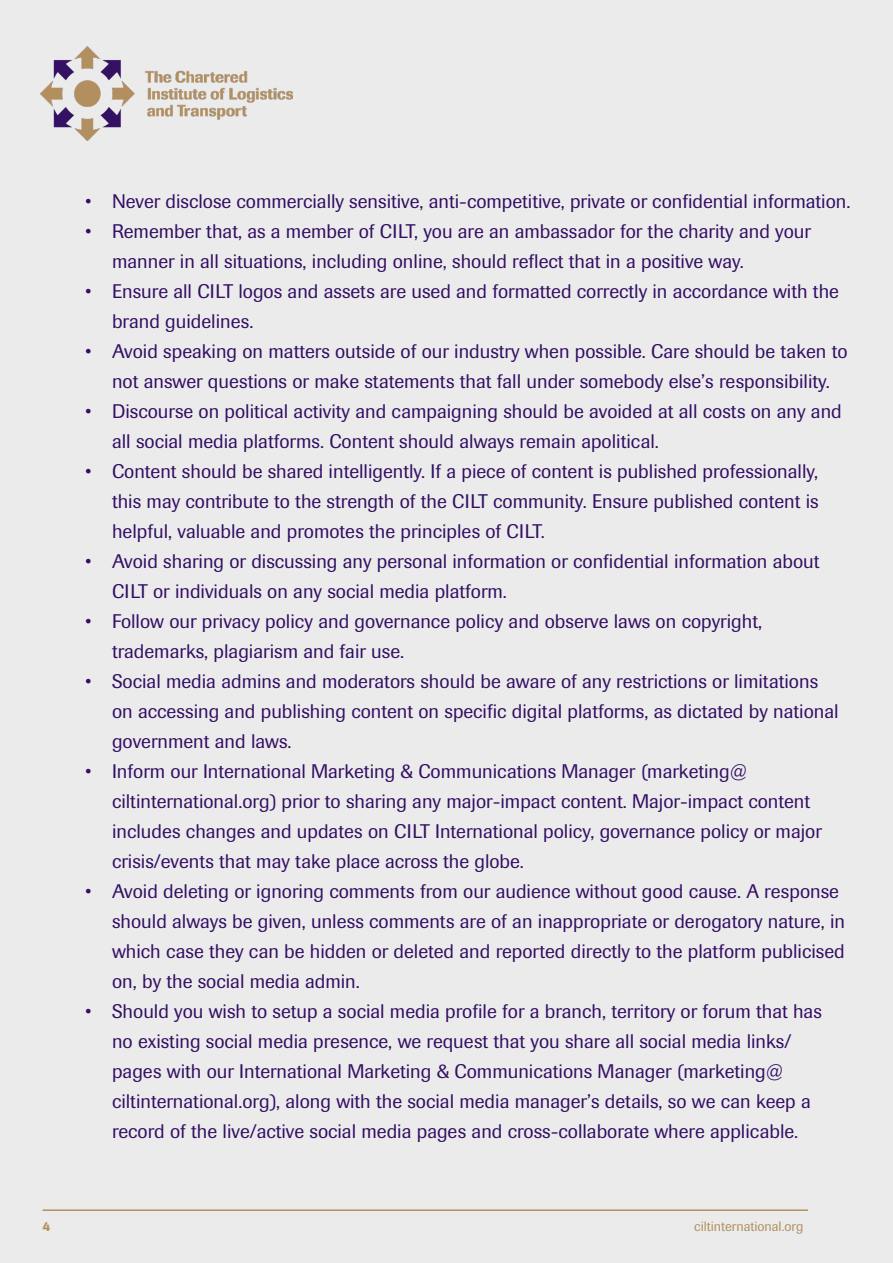
<style>
.page{position:relative;width:893px;height:1263px;background:#ebebec}
.page>*{position:absolute;margin:0;border:0;box-sizing:border-box;transform-origin:0 0}
.t1{font:19.5px/30px "Imago";color:#340f63}
.t2{font:13.5px "Imago";color:#b38f5d}
.t3{font:500 13.5px "Imago";color:#b38f5d}
</style>
<div class="page">
<hr style="left:43px;top:1209px;width:765px;height:2px;background:#b38f5d">
<img style="left:40px;top:46px;width:253px;height:95px">
<p class="t1" style="left:85px;top:186px;width:767px">• Never disclose commercially sensitive, anti-competitive, private or confidential information.</p>
<p class="t1" style="left:112px;top:216px;width:700px;text-indent:-27px">• Remember that, as a member of CILT, you are an ambassador for the charity and your manner in all situations, including online, should reflect that in a positive way.</p>
<p class="t1" style="left:112px;top:276px;width:728px;text-indent:-27px">• Ensure all CILT logos and assets are used and formatted correctly in accordance with the brand guidelines.</p>
<p class="t1" style="left:85px;top:336px;width:764px;text-align:center">• Avoid speaking on matters outside of our industry when possible. Care should be taken to not answer questions or make statements that fall under somebody else’s responsibility.</p>
<p class="t1" style="left:112px;top:396px;width:731px;text-indent:-27px">• Discourse on political activity and campaigning should be avoided at all costs on any and all social media platforms. Content should always remain apolitical.</p>
<p class="t1" style="left:112px;top:456px;width:708px;text-align:justify;text-indent:-27px">• Content should be shared intelligently. If a piece of content is published professionally, this may contribute to the strength of the CILT community. Ensure published content is helpful, valuable and promotes the principles of CILT.</p>
<p class="t1" style="left:112px;top:546px;width:709px;text-indent:-27px">• Avoid sharing or discussing any personal information or confidential information about<br>CILT or individuals on any social media platform.</p>
<p class="t1" style="left:112px;top:606px;width:652px;text-indent:-27px">• Follow our privacy policy and governance policy and observe laws on copyright, trademarks, plagiarism and fair use.</p>
<p class="t1" style="left:112px;top:666px;width:728px;text-indent:-27px">• Social media admins and moderators should be aware of any restrictions or limitations on accessing and publishing content on specific digital platforms, as dictated by national government and laws.</p>
<p class="t1" style="left:112px;top:756px;width:711px;text-indent:-27px">• Inform our International Marketing &amp; Communications Manager (marketing@ ciltinternational.org) prior to sharing any major-impact content. Major-impact content includes changes and updates on CILT International policy, governance policy or major crisis/events that may take place across the globe.</p>
<p class="t1" style="left:112px;top:876px;width:734px;text-indent:-27px">• Avoid deleting or ignoring comments from our audience without good cause. A response should always be given, unless comments are of an inappropriate or derogatory nature, in which case they can be hidden or deleted and reported directly to the platform publicised on, by the social media admin.</p>
<p class="t1" style="left:112px;top:996px;width:711px;text-indent:-27px">• Should you wish to setup a social media profile for a branch, territory or forum that has no existing social media presence, we request that you share all social media links/ pages with our International Marketing &amp; Communications Manager (marketing@ ciltinternational.org), along with the social media manager’s details, so we can keep a record of the live/active social media pages and cross-collaborate where applicable.</p>
<p class="t3" style="left:43px;top:1218px;width:9px">4</p>
<p class="t2" style="left:694px;top:1218px;width:111px">ciltinternational.org</p>
</div>
